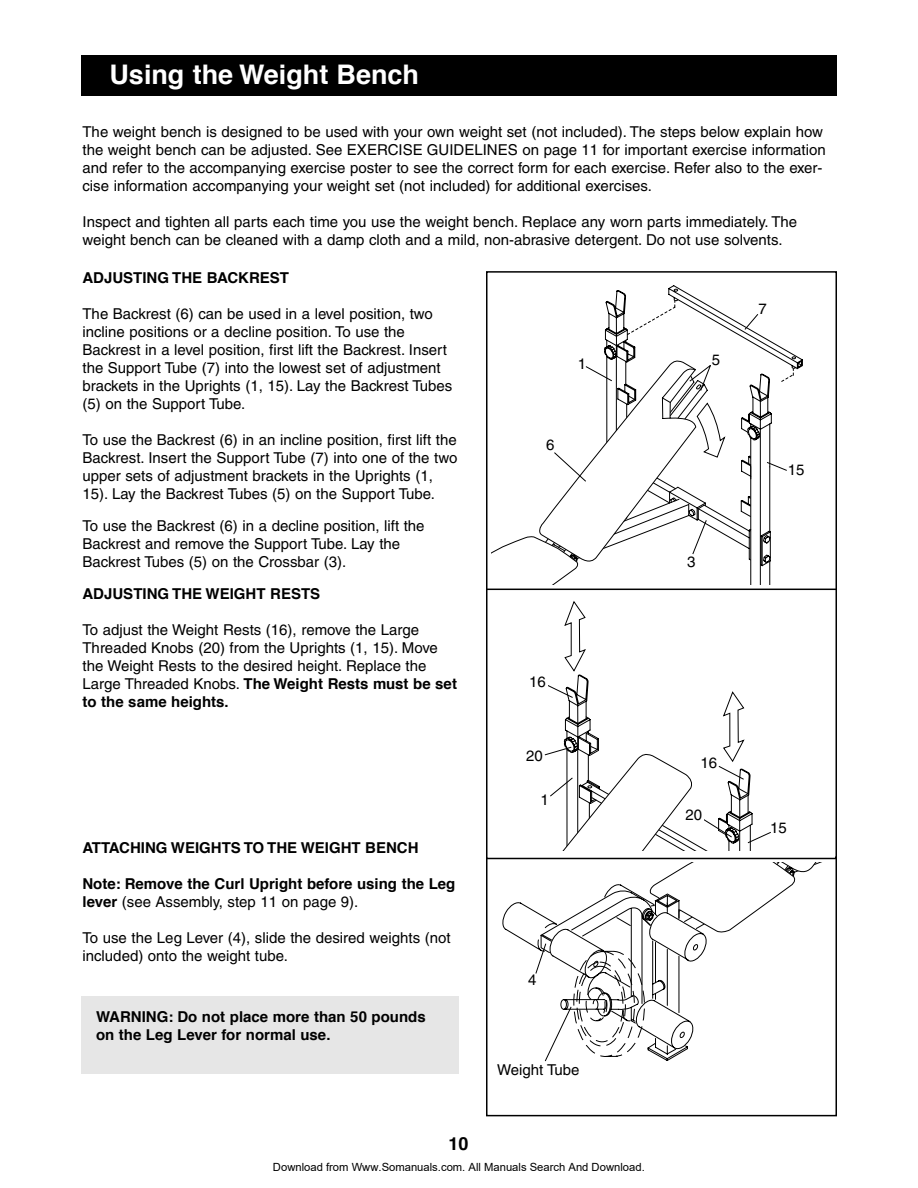
<style>
.page{position:relative;width:918px;height:1188px;background:#fff}
.page>*{position:absolute;margin:0;border:0;box-sizing:border-box;transform-origin:0 0}
.t1{font:700 27px "Helvetica";color:#fff}
.t2{font:700 18px "Helvetica";color:#000}
.t3{font:15px/18px "Helvetica";color:#000}
.t4{font:700 15px/18px "Helvetica";color:#000}
.t5{font:11.25px "Arial";color:#000}
.s1{font-weight:700}
.s2{font-weight:400}
</style>
<div class="page">
<div style="left:486px;top:856px;width:351px;height:260px;border:2px solid #000"></div>
<svg style="left:502px;top:863px;width:318px;height:199px"></svg>
<div style="left:486px;top:271px;width:351px;height:588px;border:2px solid #000"></div>
<svg style="left:564px;top:601px;width:22px;height:74px"></svg>
<hr style="left:487px;top:589px;width:350px;height:1px;background:#000">
<svg style="left:492px;top:285px;width:311px;height:300px"></svg>
<div style="left:81px;top:56px;width:756px;height:40px;background:#000"></div>
<svg style="left:544px;top:675px;width:227px;height:175px"></svg>
<div style="left:81px;top:996px;width:378px;height:78px;background:#e6e6e6"></div>
<h1 class="t1" style="left:110px;top:63px;width:311px">Using the Weight Bench</h1>
<p class="t3" style="left:82px;top:124px;width:745px">The weight bench is designed to be used with your own weight set (not included). The steps below explain how the weight bench can be adjusted. See EXERCISE GUIDELINES on page 11 for important exercise information and refer to the accompanying exercise poster to see the correct form for each exercise. Refer also to the exer&shy;cise information accompanying your weight set (not included) for additional exercises.</p>
<p class="t3" style="left:82px;top:214px;width:716px">Inspect and tighten all parts each time you use the weight bench. Replace any worn parts immediately. The weight bench can be cleaned with a damp cloth and a mild, non-abrasive detergent. Do not use solvents.</p>
<p class="t4" style="left:82px;top:270px;width:208px">ADJUSTING THE BACKREST</p>
<p class="t3" style="left:82px;top:306px;width:371px">The Backrest (6) can be used in a level position, two incline positions or a decline position. To use the Backrest in a level position, first lift the Backrest. Insert the Support Tube (7) into the lowest set of adjustment brackets in the Uprights (1, 15). Lay the Backrest Tubes (5) on the Support Tube.</p>
<p class="t3" style="left:82px;top:432px;width:376px">To use the Backrest (6) in an incline position, first lift the Backrest. Insert the Support Tube (7) into one of the two upper sets of adjustment brackets in the Uprights (1, 15). Lay the Backrest Tubes (5) on the Support Tube.</p>
<p class="t3" style="left:82px;top:518px;width:344px">To use the Backrest (6) in a decline position, lift the<br>Backrest and remove the Support Tube. Lay the<br>Backrest Tubes (5) on the Crossbar (3).</p>
<p class="t4" style="left:82px;top:586px;width:239px">ADJUSTING THE WEIGHT RESTS</p>
<p class="t3" style="left:82px;top:622px;width:376px">To adjust the Weight Rests (16), remove the Large Threaded Knobs (20) from the Uprights (1, 15). Move the Weight Rests to the desired height. Replace the Large Threaded Knobs. <span class="s1">The Weight Rests must be set to the same heights.</span></p>
<p class="t4" style="left:82px;top:840px;width:338px">ATTACHING WEIGHTS TO THE WEIGHT BENCH</p>
<p class="t4" style="left:82px;top:876px;width:374px">Note: Remove the Curl Upright before using the Leg lever <span class="s2">(see Assembly, step 11 on page 9).</span></p>
<p class="t3" style="left:82px;top:930px;width:370px">To use the Leg Lever (4), slide the desired weights (not included) onto the weight tube.</p>
<p class="t4" style="left:96px;top:1008px;width:331px">WARNING: Do not place more than 50 pounds on the Leg Lever for normal use.</p>
<p class="t2" style="left:449px;top:1136px;width:22px">10</p>
<p class="t3" style="left:578px;top:356px;width:10px">1</p>
<p class="t3" style="left:546px;top:437px;width:10px">6</p>
<p class="t3" style="left:529px;top:674px;width:18px">16</p>
<p class="t3" style="left:526px;top:748px;width:18px">20</p>
<p class="t3" style="left:541px;top:792px;width:10px">1</p>
<p class="t3" style="left:528px;top:972px;width:10px">4</p>
<p class="t3" style="left:497px;top:1062px;width:84px">Weight Tube</p>
<p class="t5" style="left:273px;top:1160px;width:373px">Download from Www.Somanuals.com. All Manuals Search And Download.</p>
<p class="t3" style="left:712px;top:352px;width:10px">5</p>
<p class="t3" style="left:759px;top:301px;width:10px">7</p>
<p class="t3" style="left:687px;top:554px;width:10px">3</p>
<p class="t3" style="left:788px;top:462px;width:18px">15</p>
<p class="t3" style="left:701px;top:755px;width:18px">16</p>
<p class="t3" style="left:685px;top:807px;width:18px">20</p>
<p class="t3" style="left:770px;top:820px;width:18px">15</p>
</div>
